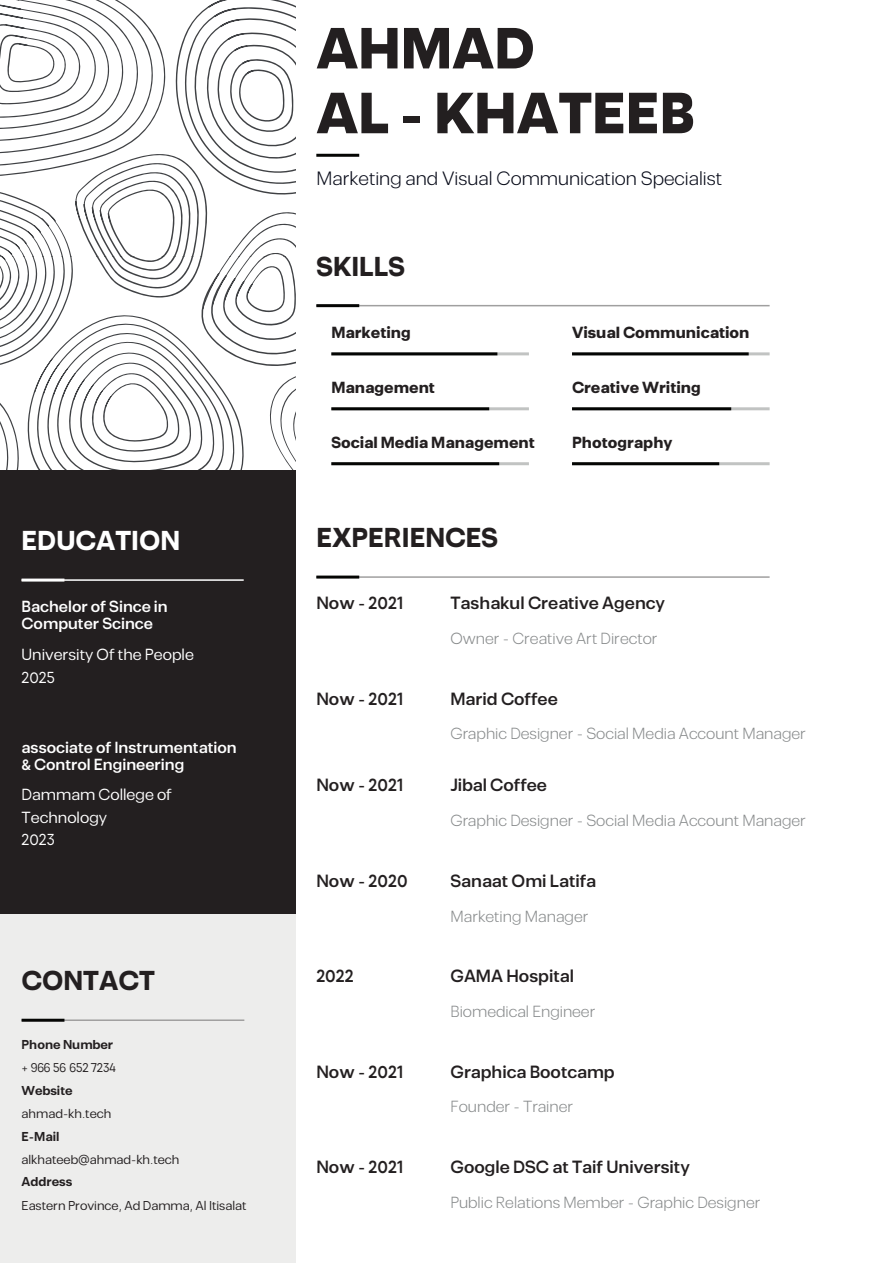
<style>
.page{position:relative;width:893px;height:1263px;background:#fff}
.page>*{position:absolute;margin:0;border:0;box-sizing:border-box;transform-origin:0 0}
.t1{font:900 54px/64.8px "Somar Sans";color:#231f20}
.t2{font:800 25.5px "Somar Sans";color:#231f20}
.t3{font:800 25.5px "Somar Sans";color:#fff}
.t4{font:300 18px "Somar Sans";color:#080b19}
.t5{font:600 16.5px "Somar Sans";color:#231f20}
.t6{font:300 15px "Somar Sans";color:#878a8b}
.t7{font:800 15px "Somar Sans";color:#231f20}
.t8{font:600 15px/16.5px "Somar Sans";color:#fff}
.t9{font:15px/22.5px "Somar Sans";color:#fff}
.t10{font:12px "Somar Sans";color:#231f20}
.t11{font:700 12px "Somar Sans";color:#231f20}
</style>
<div class="page">
<hr style="left:316px;top:154px;width:43px;height:3px;background:#040503">
<hr style="left:316px;top:305px;width:454px;height:1px;background:#a09f9f">
<hr style="left:316px;top:304px;width:43px;height:3px;background:#040503">
<hr style="left:572px;top:352px;width:198px;height:3px;background:#c1c3c2">
<hr style="left:572px;top:352px;width:177px;height:3px;background:#040503">
<hr style="left:572px;top:407px;width:198px;height:3px;background:#c1c3c2">
<hr style="left:572px;top:407px;width:159px;height:3px;background:#040503">
<hr style="left:572px;top:462px;width:198px;height:3px;background:#c1c3c2">
<hr style="left:572px;top:462px;width:147px;height:3px;background:#040503">
<hr style="left:331px;top:462px;width:198px;height:3px;background:#c1c3c2">
<hr style="left:331px;top:462px;width:168px;height:3px;background:#040503">
<hr style="left:331px;top:352px;width:198px;height:3px;background:#c1c3c2">
<hr style="left:331px;top:352px;width:166px;height:3px;background:#040503">
<hr style="left:331px;top:407px;width:198px;height:3px;background:#c1c3c2">
<hr style="left:331px;top:407px;width:158px;height:3px;background:#040503">
<hr style="left:316px;top:576px;width:454px;height:2px;background:#a09f9f">
<hr style="left:316px;top:576px;width:43px;height:3px;background:#040503">
<div style="left:0;top:470px;width:295px;height:793px;background:#ededec"></div>
<svg style="left:1px;top:0;width:294px;height:470px"></svg>
<div style="left:0;top:470px;width:295px;height:444px;background:#231f20"></div>
<hr style="left:22px;top:579px;width:222px;height:2px;background:#fff">
<hr style="left:22px;top:579px;width:42px;height:3px;background:#fff">
<hr style="left:22px;top:1019px;width:222px;height:2px;background:#a09f9f">
<hr style="left:22px;top:1019px;width:42px;height:3px;background:#040503">
<h2 class="t3" style="left:22px;top:526px;width:160px">EDUCATION</h2>
<p class="t8" style="left:22px;top:598px;width:148px">Bachelor of Since in<br>Computer Scince</p>
<p class="t9" style="left:22px;top:644px;width:174px">University Of the People<br>2025</p>
<p class="t8" style="left:22px;top:739px;width:217px">associate of Instrumentation &amp; Control Engineering</p>
<p class="t9" style="left:22px;top:784px;width:152px">Dammam College of<br>Technology<br>2023</p>
<h2 class="t2" style="left:22px;top:966px;width:135px">CONTACT</h2>
<p class="t11" style="left:22px;top:1034px;width:93px">Phone Number</p>
<p class="t10" style="left:22px;top:1059px;width:96px">+ 966 56 652 7234</p>
<p class="t11" style="left:22px;top:1080px;width:53px">Website</p>
<p class="t10" style="left:22px;top:1105px;width:91px">ahmad-kh.tech</p>
<p class="t11" style="left:22px;top:1125px;width:40px">E-Mail</p>
<p class="t10" style="left:22px;top:1150px;width:159px">alkhateeb@ahmad-kh.tech</p>
<p class="t11" style="left:22px;top:1171px;width:52px">Address</p>
<p class="t10" style="left:22px;top:1196px;width:226px">Eastern Province, Ad Damma, Al Itisalat</p>
<h1 class="t1" style="left:316px;top:17px;width:380px">AHMAD<br>AL - KHATEEB</h1>
<p class="t4" style="left:316px;top:166px;width:407px">Marketing and Visual Communication Specialist</p>
<h2 class="t2" style="left:316px;top:252px;width:90px">SKILLS</h2>
<p class="t7" style="left:331px;top:324px;width:81px">Marketing</p>
<p class="t7" style="left:331px;top:379px;width:105px">Management</p>
<p class="t7" style="left:572px;top:324px;width:179px">Visual Communication</p>
<p class="t7" style="left:572px;top:379px;width:130px">Creative Writing</p>
<p class="t7" style="left:331px;top:434px;width:205px">Social Media Management</p>
<p class="t7" style="left:572px;top:434px;width:102px">Photography</p>
<h2 class="t2" style="left:316px;top:523px;width:183px">EXPERIENCES</h2>
<p class="t5" style="left:316px;top:589px;width:89px">Now - 2021</p>
<p class="t5" style="left:450px;top:589px;width:216px">Tashakul Creative Agency</p>
<p class="t6" style="left:450px;top:627px;width:209px">Owner - Creative Art Director</p>
<p class="t5" style="left:316px;top:685px;width:89px">Now - 2021</p>
<p class="t5" style="left:450px;top:685px;width:109px">Marid Coffee</p>
<p class="t6" style="left:450px;top:723px;width:357px">Graphic Designer - Social Media Account Manager</p>
<p class="t5" style="left:316px;top:772px;width:89px">Now - 2021</p>
<p class="t5" style="left:450px;top:772px;width:98px">Jibal Coffee</p>
<p class="t6" style="left:450px;top:810px;width:357px">Graphic Designer - Social Media Account Manager</p>
<p class="t5" style="left:316px;top:867px;width:93px">Now - 2020</p>
<p class="t5" style="left:450px;top:867px;width:147px">Sanaat Omi Latifa</p>
<p class="t6" style="left:450px;top:905px;width:140px">Marketing Manager</p>
<p class="t5" style="left:316px;top:962px;width:39px">2022</p>
<p class="t5" style="left:450px;top:962px;width:125px">GAMA Hospital</p>
<p class="t6" style="left:450px;top:1000px;width:146px">Biomedical Engineer</p>
<p class="t5" style="left:316px;top:1058px;width:89px">Now - 2021</p>
<p class="t5" style="left:450px;top:1058px;width:166px">Graphica Bootcamp</p>
<p class="t6" style="left:450px;top:1096px;width:124px">Founder - Trainer</p>
<p class="t5" style="left:316px;top:1153px;width:89px">Now - 2021</p>
<p class="t5" style="left:450px;top:1153px;width:241px">Google DSC at Taif University</p>
<p class="t6" style="left:450px;top:1191px;width:311px">Public Relations Member - Graphic Designer</p>
</div>
